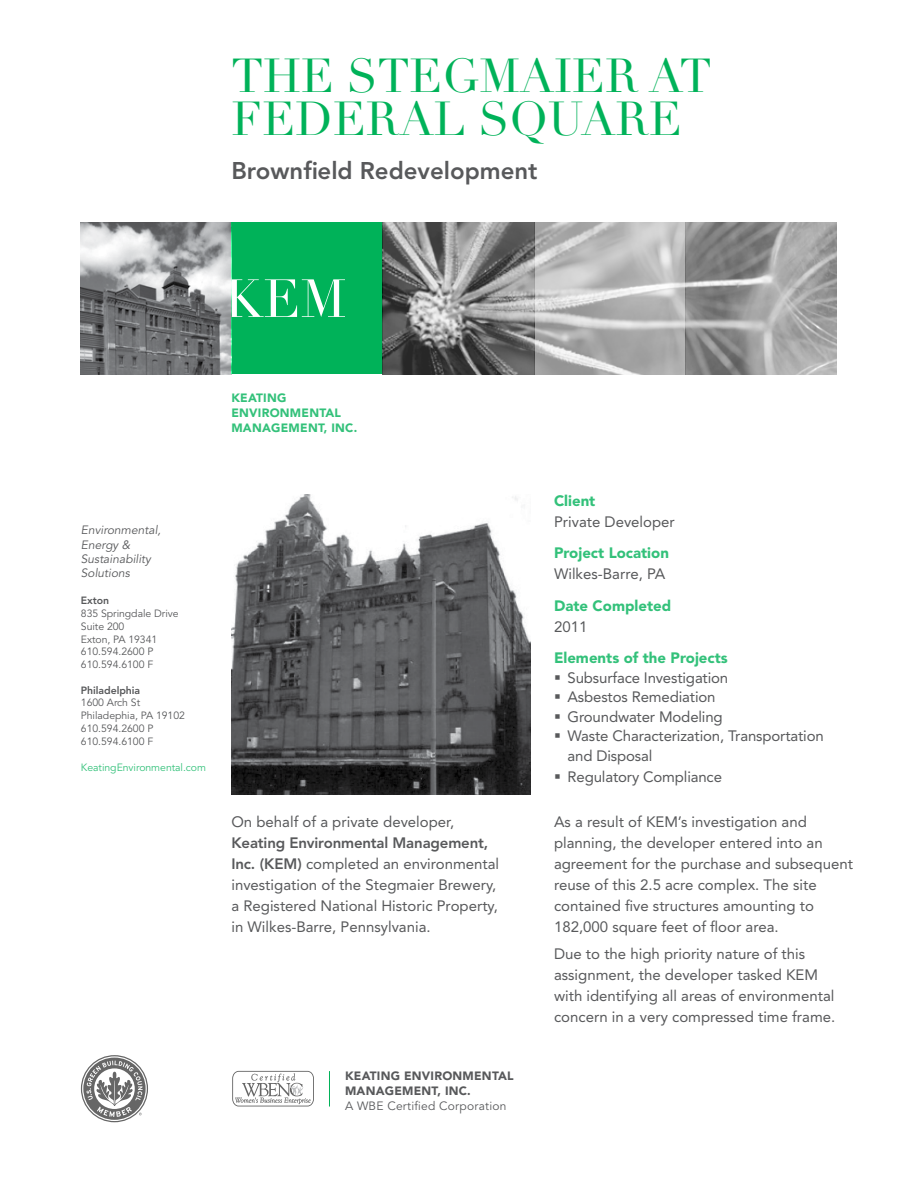
<style>
.page{position:relative;width:918px;height:1188px;background:#fff}
.page>*{position:absolute;margin:0;border:0;box-sizing:border-box;transform-origin:0 0}
.t1{font:46.5px/43.5px "Didot";color:#00b259}
.t2{font:800 24px "Avenir";color:#58595b}
.t3{font:15px/21px "Avenir";color:#58595b}
.t4{font:900 15px "Avenir";color:#33c17a}
.t5{font:italic 12px/14.4px "Avenir";color:#58595b}
.t6{font:900 12px/15px "Avenir";letter-spacing:.02em;color:#33c17a}
.t7{font:900 12px/15px "Avenir";letter-spacing:.02em;color:#58595b}
.t8{font:12px "Avenir";letter-spacing:.02em;color:#58595b}
.t9{font:10.5px/12.8px "Avenir";letter-spacing:-.005em;color:#58595b}
.t10{font:10.5px "Avenir";letter-spacing:-.005em;color:#33c17a}
.t11{font:800 10.5px "Avenir";letter-spacing:-.005em;color:#58595b}
.s1{font-weight:800}
</style>
<div class="page">
<div style="left:231px;top:222px;width:152px;height:152px;background:#00b259"></div>
<svg style="left:231px;top:279px;width:114px;height:38px"></svg>
<img style="left:81px;top:222px;width:150px;height:152px">
<svg style="left:81px;top:1055px;width:67px;height:67px"></svg>
<svg style="left:232px;top:1071px;width:82px;height:36px"></svg>
<hr style="left:329px;top:1071px;width:1px;height:36px;background:#00b259">
<img style="left:231px;top:494px;width:299px;height:300px">
<img style="left:383px;top:222px;width:454px;height:152px">
<h1 class="t1" style="left:231px;top:55px;width:478px">THE STEGMAIER AT<br>FEDERAL SQUARE</h1>
<h2 class="t2" style="left:231px;top:156px;width:308px">Brownfield Redevelopment</h2>
<p class="t6" style="left:231px;top:390px;width:127px">KEATING<br>ENVIRONMENTAL<br>MANAGEMENT, Inc.</p>
<p class="t5" style="left:81px;top:523px;width:82px">Environmental,<br>Energy &amp;<br>Sustainability<br>Solutions</p>
<p class="t11" style="left:81px;top:595px;width:30px">Exton</p>
<p class="t9" style="left:81px;top:608px;width:99px">835 Springdale Drive<br>Suite 200<br>Exton, PA 19341<br>610.594.2600 P<br>610.594.6100 F</p>
<p class="t11" style="left:81px;top:684px;width:61px">Philadelphia</p>
<p class="t9" style="left:81px;top:697px;width:106px">1600 Arch St<br>Philadephia, PA 19102<br>610.594.2600 P<br>610.594.6100 F</p>
<p class="t10" style="left:81px;top:761px;width:127px">KeatingEnvironmental.com</p>
<p class="t3" style="left:231px;top:811px;width:224px">On behalf of a private developer,</p>
<p class="t3" style="left:231px;top:832px;width:269px"><span class="s1">Keating Environmental Management, Inc. (KEM)</span> completed an environmental investigation of the Stegmaier Brewery, a Registered National Historic Property, in Wilkes-Barre, Pennsylvania.</p>
<p class="t7" style="left:345px;top:1068px;width:170px">KEATING ENVIRONMENTAL<br>MANAGEMENT, Inc.</p>
<p class="t8" style="left:345px;top:1099px;width:163px">A WBE Certified Corporation</p>
<p class="t4" style="left:554px;top:491px;width:43px">Client</p>
<p class="t3" style="left:554px;top:511px;width:122px">Private Developer</p>
<p class="t4" style="left:554px;top:544px;width:116px">Project Location</p>
<p class="t3" style="left:554px;top:564px;width:113px">Wilkes-Barre, PA</p>
<p class="t4" style="left:554px;top:596px;width:119px">Date Completed</p>
<p class="t3" style="left:554px;top:616px;width:35px">2011</p>
<p class="t4" style="left:554px;top:649px;width:175px">Elements of the Projects</p>
<p class="t3" style="left:554px;top:667px;width:176px">▪ Subsurface Investigation</p>
<p class="t3" style="left:554px;top:687px;width:163px">▪ Asbestos Remediation</p>
<p class="t3" style="left:554px;top:706px;width:170px">▪ Groundwater Modeling</p>
<p class="t3" style="left:568px;top:726px;width:258px;line-height:19.5px;text-indent:-14px">▪ Waste Characterization, Transportation and Disposal</p>
<p class="t3" style="left:554px;top:766px;width:170px">▪ Regulatory Compliance</p>
<p class="t3" style="left:554px;top:811px;width:301px">As a result of KEM’s investigation and planning, the developer entered into an agreement for the purchase and subsequent reuse of this 2.5 acre complex. The site contained five structures amounting to 182,000 square feet of floor area.</p>
<p class="t3" style="left:554px;top:944px;width:283px">Due to the high priority nature of this assignment, the developer tasked KEM with identifying all areas of environmental concern in a very compressed time frame.</p>
</div>
